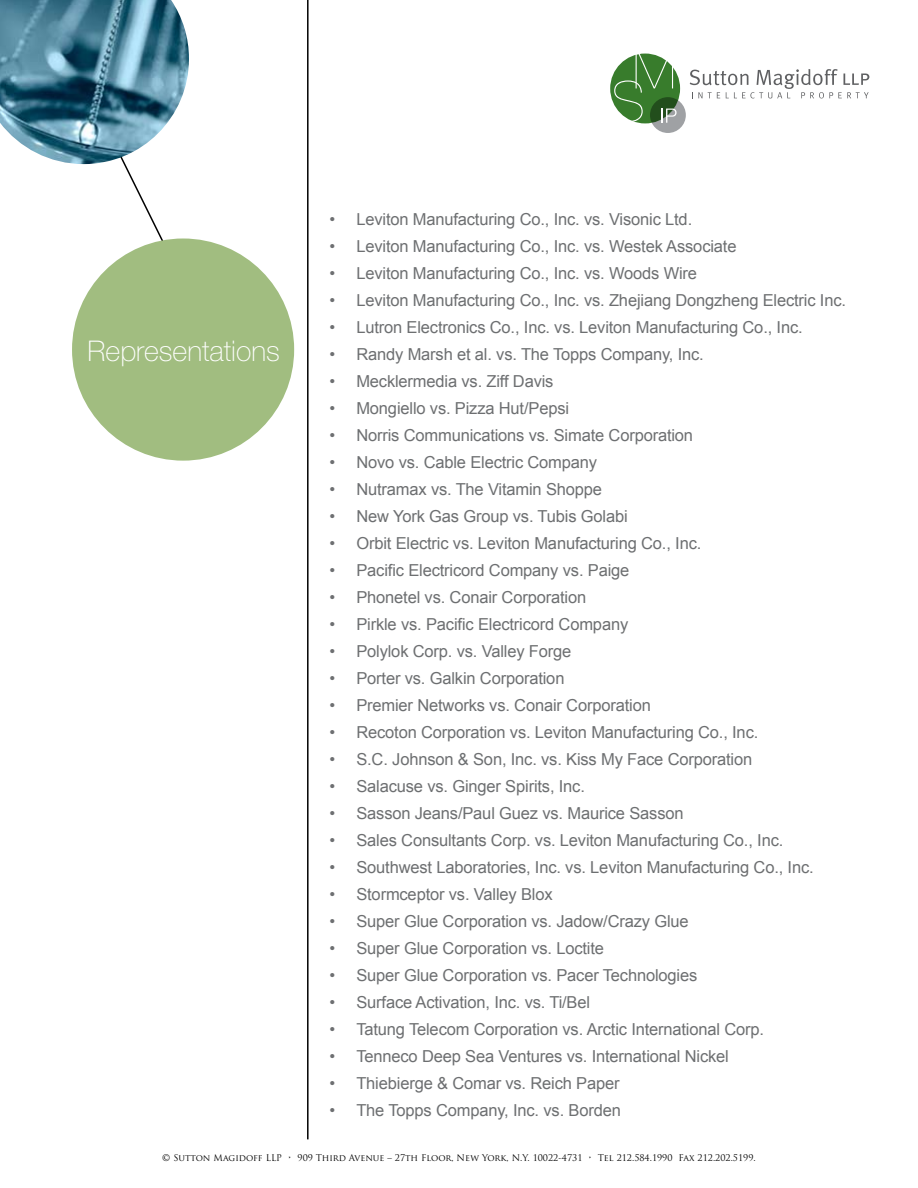
<style>
.page{position:relative;width:918px;height:1188px;background:#fff}
.page>*{position:absolute;margin:0;border:0;box-sizing:border-box;transform-origin:0 0}
.t1{font:100 28.5px "Helvetica Neue";color:#fff}
.t2{font:16.5px "Arial";letter-spacing:-.01em;color:#6d6f71}
.t3{font:9px "Trajan Pro";color:#000}
</style>
<div class="page">
<svg style="left:690px;top:69px;width:179px;height:29px"></svg>
<div style="left:610px;top:54px;width:70px;height:69px;background:#387c2c;border-radius:50%"></div>
<div style="left:650px;top:97px;width:36px;height:36px;background:#9fa1a4;border-radius:50%"></div>
<svg style="left:613px;top:53px;width:64px;height:70px"></svg>
<hr style="left:307px;top:0;width:2px;height:1139px;background:#000">
<svg style="left:72px;top:164px;width:91px;height:174px"></svg>
<div style="left:72px;top:238px;width:222px;height:223px;background:#a1bd80;border-radius:50%"></div>
<img style="left:0;top:0;width:189px;height:164px">
<h1 class="t1" style="left:88px;top:335px;width:194px">Representations</h1>
<p class="t2" style="left:329px;top:208px;width:364px">• Leviton Manufacturing Co., Inc. vs. Visonic Ltd.</p>
<p class="t2" style="left:329px;top:235px;width:409px">• Leviton Manufacturing Co., Inc. vs. Westek Associate</p>
<p class="t2" style="left:329px;top:262px;width:369px">• Leviton Manufacturing Co., Inc. vs. Woods Wire</p>
<p class="t2" style="left:329px;top:289px;width:518px">• Leviton Manufacturing Co., Inc. vs. Zhejiang Dongzheng Electric Inc.</p>
<p class="t2" style="left:329px;top:316px;width:475px">• Lutron Electronics Co., Inc. vs. Leviton Manufacturing Co., Inc.</p>
<p class="t2" style="left:329px;top:343px;width:376px">• Randy Marsh et al. vs. The Topps Company, Inc.</p>
<p class="t2" style="left:329px;top:370px;width:226px">• Mecklermedia vs. Ziff Davis</p>
<p class="t2" style="left:329px;top:397px;width:241px">• Mongiello vs. Pizza Hut/Pepsi</p>
<p class="t2" style="left:329px;top:424px;width:365px">• Norris Communications vs. Simate Corporation</p>
<p class="t2" style="left:329px;top:451px;width:269px">• Novo vs. Cable Electric Company</p>
<p class="t2" style="left:329px;top:478px;width:274px">• Nutramax vs. The Vitamin Shoppe</p>
<p class="t2" style="left:329px;top:505px;width:300px">• New York Gas Group vs. Tubis Golabi</p>
<p class="t2" style="left:329px;top:532px;width:373px">• Orbit Electric vs. Leviton Manufacturing Co., Inc.</p>
<p class="t2" style="left:329px;top:559px;width:301px">• Pacific Electricord Company vs. Paige</p>
<p class="t2" style="left:329px;top:586px;width:258px">• Phonetel vs. Conair Corporation</p>
<p class="t2" style="left:329px;top:613px;width:300px">• Pirkle vs. Pacific Electricord Company</p>
<p class="t2" style="left:329px;top:640px;width:243px">• Polylok Corp. vs. Valley Forge</p>
<p class="t2" style="left:329px;top:667px;width:237px">• Porter vs. Galkin Corporation</p>
<p class="t2" style="left:329px;top:694px;width:323px">• Premier Networks vs. Conair Corporation</p>
<p class="t2" style="left:329px;top:721px;width:430px">• Recoton Corporation vs. Leviton Manufacturing Co., Inc.</p>
<p class="t2" style="left:329px;top:748px;width:424px">• S.C. Johnson &amp; Son, Inc. vs. Kiss My Face Corporation</p>
<p class="t2" style="left:329px;top:775px;width:257px">• Salacuse vs. Ginger Spirits, Inc.</p>
<p class="t2" style="left:329px;top:802px;width:356px">• Sasson Jeans/Paul Guez vs. Maurice Sasson</p>
<p class="t2" style="left:329px;top:829px;width:455px">• Sales Consultants Corp. vs. Leviton Manufacturing Co., Inc.</p>
<p class="t2" style="left:329px;top:856px;width:486px">• Southwest Laboratories, Inc. vs. Leviton Manufacturing Co., Inc.</p>
<p class="t2" style="left:329px;top:883px;width:225px">• Stormceptor vs. Valley Blox</p>
<p class="t2" style="left:329px;top:910px;width:361px">• Super Glue Corporation vs. Jadow/Crazy Glue</p>
<p class="t2" style="left:329px;top:937px;width:276px">• Super Glue Corporation vs. Loctite</p>
<p class="t2" style="left:329px;top:964px;width:369px">• Super Glue Corporation vs. Pacer Technologies</p>
<p class="t2" style="left:329px;top:991px;width:262px">• Surface Activation, Inc. vs. Ti/Bel</p>
<p class="t2" style="left:329px;top:1018px;width:436px">• Tatung Telecom Corporation vs. Arctic International Corp.</p>
<p class="t2" style="left:329px;top:1045px;width:401px">• Tenneco Deep Sea Ventures vs. International Nickel</p>
<p class="t2" style="left:329px;top:1072px;width:292px">• Thiebierge &amp; Comar vs. Reich Paper</p>
<p class="t2" style="left:329px;top:1099px;width:293px">• The Topps Company, Inc. vs. Borden</p>
<p class="t3" style="left:162px;top:1152px;width:595px">© Sutton Magidoff LLP • 909 Third Avenue – 27th Floor, New York, N.Y. 10022-4731 • Tel 212.584.1990 Fax 212.202.5199.</p>
</div>
